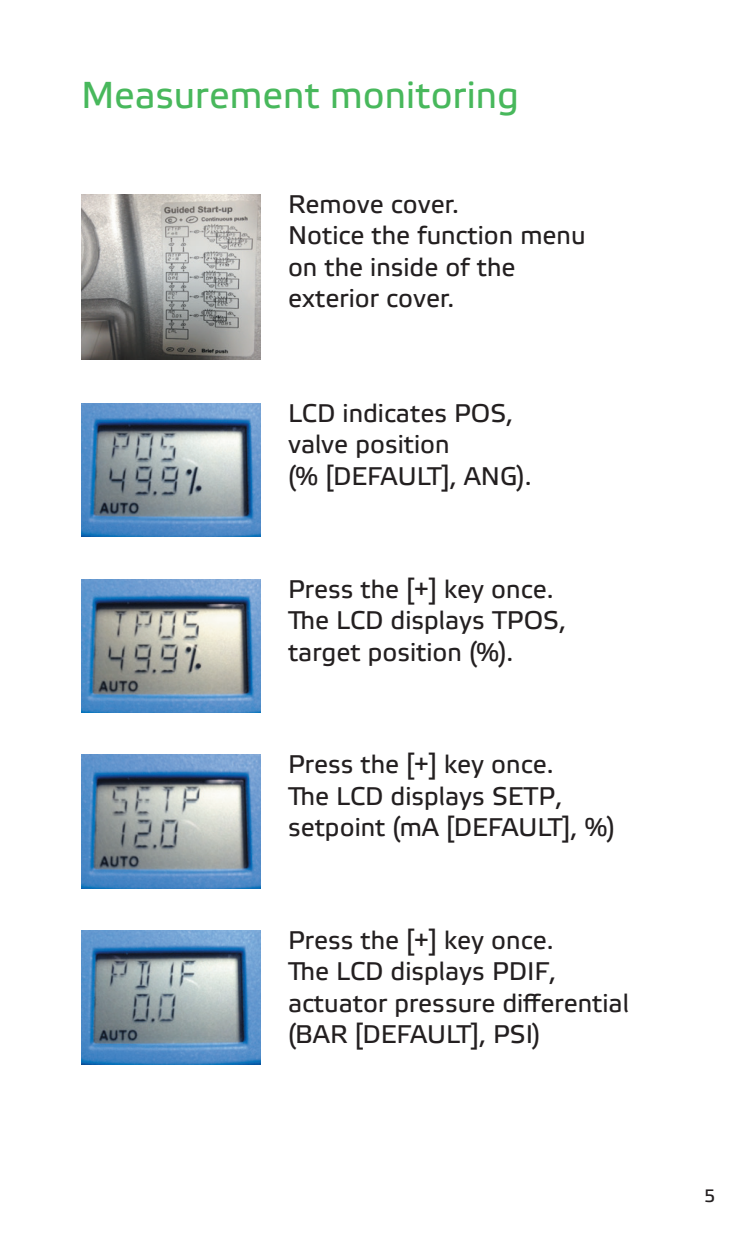
<style>
.page{position:relative;width:756px;height:1242px;background:#fff}
.page>*{position:absolute;margin:0;border:0;box-sizing:border-box;transform-origin:0 0}
.t1{font:37.5px "Etelka Text";color:#48b85c}
.t2{font:25.5px/31.5px "Etelka Text";color:#231f20}
.t3{font:18px "Etelka Text";color:#231f20}
</style>
<div class="page">
<img style="left:81px;top:194px;width:180px;height:165px">
<img style="left:81px;top:403px;width:180px;height:134px">
<img style="left:81px;top:579px;width:180px;height:134px">
<img style="left:81px;top:755px;width:180px;height:133px">
<img style="left:81px;top:931px;width:180px;height:133px">
<h1 class="t1" style="left:81px;top:72px;width:439px">Measurement monitoring</h1>
<p class="t2" style="left:288px;top:189px;width:299px">Remove cover.<br>Notice the function menu on the inside of the exterior cover.</p>
<p class="t2" style="left:288px;top:398px;width:245px">LCD indicates POS, valve position<br>(% [DEFAULT], ANG).</p>
<p class="t2" style="left:288px;top:573px;width:280px">Press the [+] key once.<br>The LCD displays TPOS, target position (%).</p>
<p class="t2" style="left:288px;top:749px;width:328px">Press the [+] key once.<br>The LCD displays SETP, setpoint (mA [DEFAULT], %)</p>
<p class="t2" style="left:288px;top:925px;width:342px">Press the [+] key once.<br>The LCD displays PDIF, actuator pressure differential (BAR [DEFAULT], PSI)</p>
<p class="t3" style="left:704px;top:1184px;width:13px">5</p>
</div>
